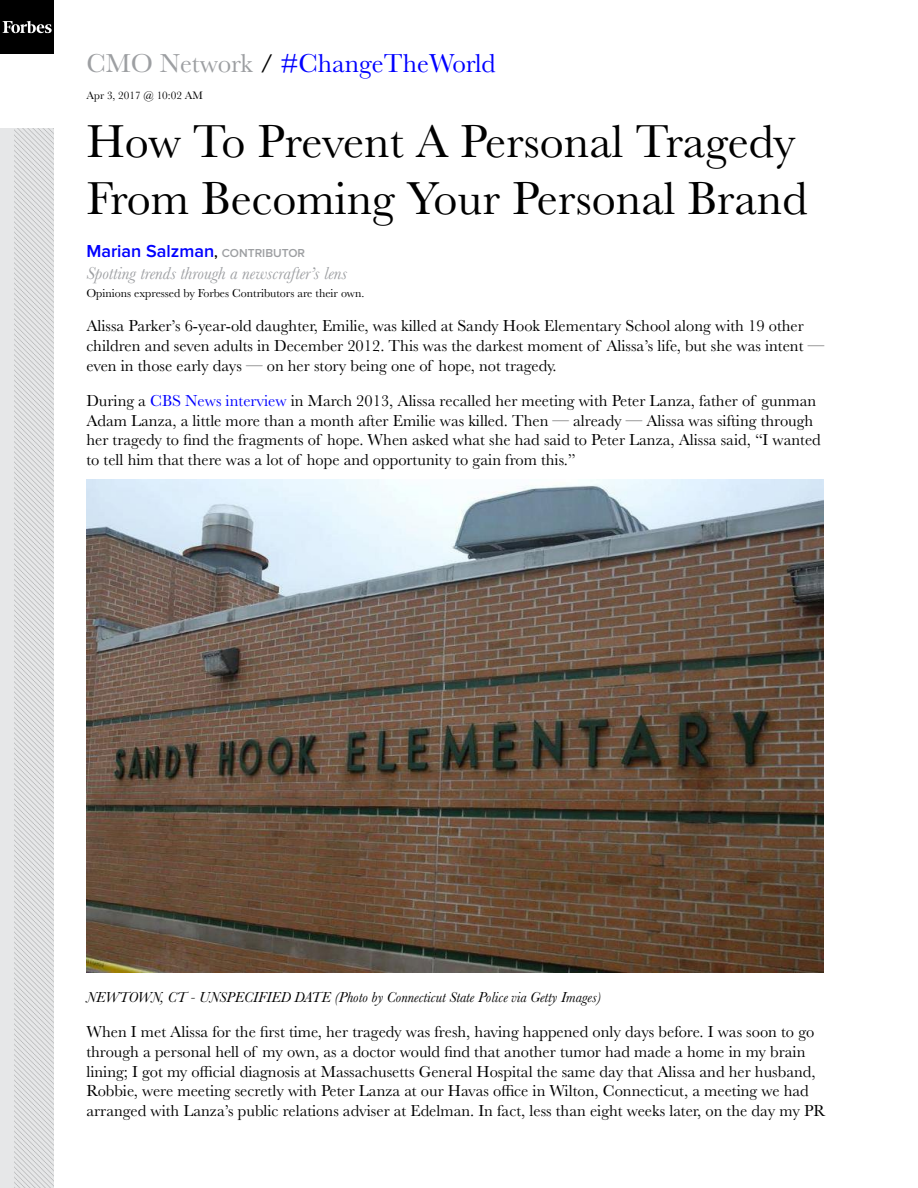
<style>
.page{position:relative;width:918px;height:1188px;background:#fff}
.page>*{position:absolute;margin:0;border:0;box-sizing:border-box;transform-origin:0 0}
.t1{font:48px/57.6px "Baskerville";color:#000}
.t2{font:27px "Baskerville";color:#00f}
.t3{font:italic 18px "Baskerville";color:#9d9fa2}
.t4{font:600 18px "Proxima Nova";color:#00f}
.t5{font:16.5px/19.8px "Baskerville";color:#000}
.t6{font:italic 15px "Baskerville";color:#000}
.t7{font:12px "Baskerville";color:#000}
.t8{font:11.25px "Baskerville";color:#000}
.s1{color:#9d9fa2}
.s2{color:#000}
.s3{font-size:15px;color:#000}
.s4{font-size:12px;color:#9d9fa2}
.s5{color:#00f}
</style>
<div class="page">
<img style="left:14px;top:128px;width:40px;height:1060px">
<div style="left:0;top:0;width:54px;height:54px;background:#000"></div>
<svg style="left:3px;top:21px;width:49px;height:12px"></svg>
<img style="left:86px;top:479px;width:738px;height:494px">
<h2 class="t2" style="left:86px;top:46px;width:411px"><span class="s1">CMO Network</span> <span class="s2">/</span> #ChangeTheWorld</h2>
<p class="t8" style="left:86px;top:88px;width:118px">Apr 3, 2017 @ 10:02 AM</p>
<h1 class="t1" style="left:86px;top:113px;width:723px">How To Prevent A Personal Tragedy<br>From Becoming Your Personal Brand</h1>
<p class="t4" style="left:86px;top:241px;width:220px">Marian Salzman<span class="s3">,</span> <span class="s4">CONTRIBUTOR</span></p>
<p class="t3" style="left:86px;top:261px;width:262px">Spotting trends through a newscrafter’s lens</p>
<p class="t7" style="left:86px;top:285px;width:279px">Opinions expressed by Forbes Contributors are their own.</p>
<p class="t5" style="left:86px;top:316px;width:739px">Alissa Parker’s 6-year-old daughter, Emilie, was killed at Sandy Hook Elementary School along with 19 other children and seven adults in December 2012. This was the darkest moment of Alissa’s life, but she was intent — even in those early days — on her story being one of hope, not tragedy.</p>
<p class="t5" style="left:86px;top:391px;width:736px">During a <span class="s5">CBS News interview</span> in March 2013, Alissa recalled her meeting with Peter Lanza, father of gunman Adam Lanza, a little more than a month after Emilie was killed. Then — already — Alissa was sifting through her tragedy to find the fragments of hope. When asked what she had said to Peter Lanza, Alissa said, “I wanted to tell him that there was a lot of hope and opportunity to gain from this.”</p>
<p class="t6" style="left:86px;top:987px;width:516px">NEWTOWN, CT - UNSPECIFIED DATE (Photo by Connecticut State Police via Getty Images)</p>
<p class="t5" style="left:86px;top:1022px;width:740px">When I met Alissa for the first time, her tragedy was fresh, having happened only days before. I was soon to go through a personal hell of my own, as a doctor would find that another tumor had made a home in my brain lining; I got my official diagnosis at Massachusetts General Hospital the same day that Alissa and her husband, Robbie, were meeting secretly with Peter Lanza at our Havas office in Wilton, Connecticut, a meeting we had arranged with Lanza’s public relations adviser at Edelman. In fact, less than eight weeks later, on the day my PR</p>
</div>
